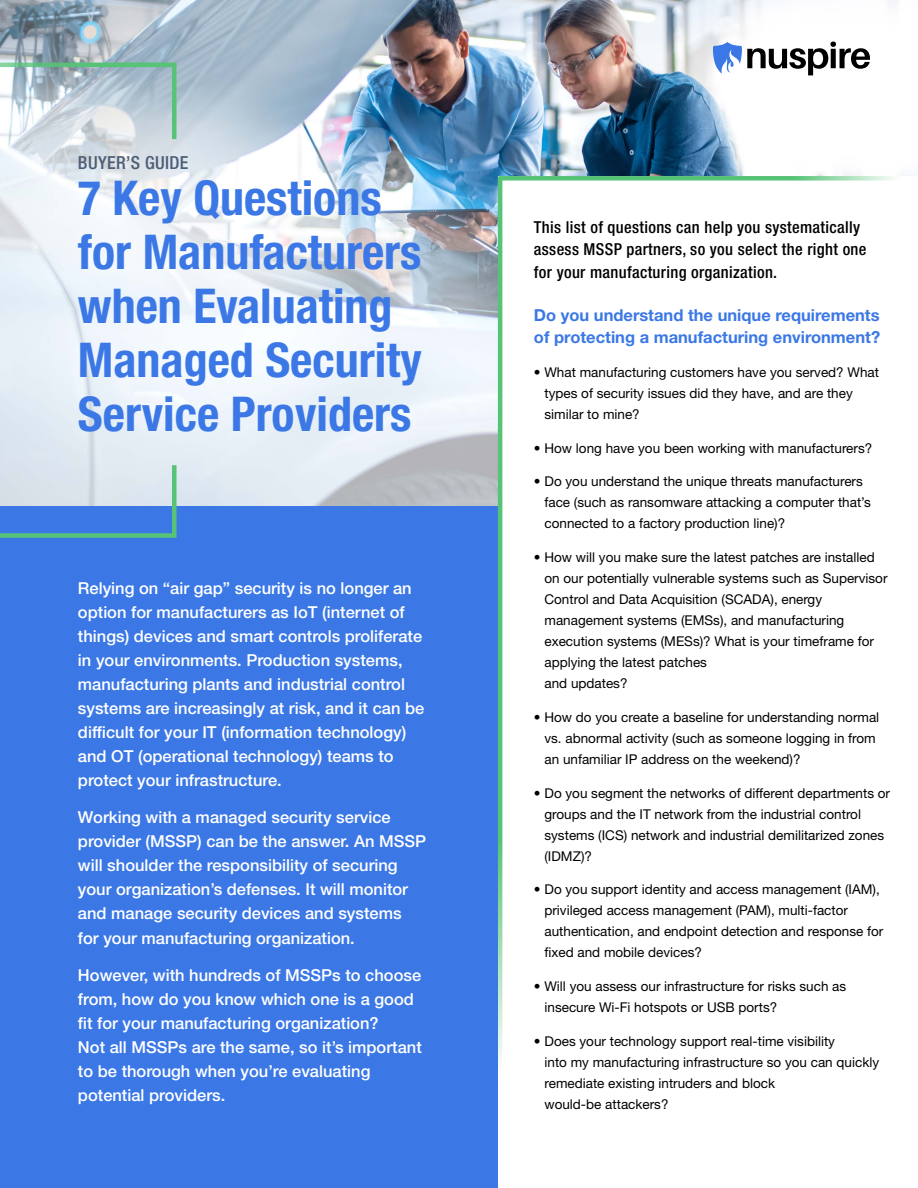
<style>
.page{position:relative;width:918px;height:1188px;background:#fff}
.page>*{position:absolute;margin:0;border:0;box-sizing:border-box;transform-origin:0 0}
.t1{font:700 condensed 48px/54px "Helvetica Neue LT Pro";color:#3b78e6}
.t2{font:500 condensed 18px "Helvetica Neue LT Pro";letter-spacing:.02em;color:#4a5e77}
.t3{font:500 16.5px/24px "Helvetica Neue LT Std";color:#fff}
.t4{font:500 condensed 16.5px/22.5px "Helvetica Neue LT Pro";letter-spacing:.02em;color:#000}
.t5{font:700 16.5px/22.5px "Helvetica Neue LT Std";color:#3b78e6}
.t6{font:13.5px/21px "Helvetica Neue LT Std";color:#000}
</style>
<div class="page">
<img style="left:0;top:0;width:916px;height:507px">
<div style="left:0;top:507px;width:918px;height:681px;background:#3b78e6"></div>
<svg style="left:713px;top:42px;width:157px;height:33px"></svg>
<div style="left:499px;top:177px;width:419px;height:1011px;background:#fff"></div>
<svg style="left:0;top:61px;width:178px;height:477px"></svg>
<svg style="left:498px;top:177px;width:4px;height:907px;background:#6ecb89"></svg>
<svg style="left:499px;top:176px;width:403px;height:5px;background:#7cd094"></svg>
<h2 class="t2" style="left:78px;top:152px;width:112px">BUYER’S GUIDE</h2>
<h1 class="t1" style="left:78px;top:171px;width:345px">7 Key Questions for Manufacturers when Evaluating<br>Managed Security<br>Service Providers</h1>
<p class="t3" style="left:78px;top:576px;width:348px">Relying on “air gap” security is no longer an option for manufacturers as IoT (internet of things) devices and smart controls proliferate in your environments. Production systems, manufacturing plants and industrial control systems are increasingly at risk, and it can be difficult for your IT (information technology) and OT (operational technology) teams to protect your infrastructure.</p>
<p class="t3" style="left:78px;top:805px;width:350px">Working with a managed security service provider (MSSP) can be the answer. An MSSP will shoulder the responsibility of securing your organization’s defenses. It will monitor and manage security devices and systems for your manufacturing organization.</p>
<p class="t3" style="left:78px;top:963px;width:345px">However, with hundreds of MSSPs to choose from, how do you know which one is a good fit for your manufacturing organization?<br>Not all MSSPs are the same, so it’s important to be thorough when you’re evaluating potential providers.</p>
<p class="t4" style="left:534px;top:215px;width:334px">This list of questions can help you systematically assess MSSP partners, so you select the right one for your manufacturing organization.</p>
<p class="t5" style="left:534px;top:303px;width:348px">Do you understand the unique requirements of protecting a manufacturing environment?</p>
<p class="t6" style="left:544px;top:361px;width:336px;text-indent:-11px">• What manufacturing customers have you served? What types of security issues did they have, and are they similar to mine?</p>
<p class="t6" style="left:534px;top:437px;width:340px">• How long have you been working with manufacturers?</p>
<p class="t6" style="left:544px;top:471px;width:328px;text-indent:-11px">• Do you understand the unique threats manufacturers face (such as ransomware attacking a computer that’s connected to a factory production line)?</p>
<p class="t6" style="left:544px;top:546px;width:345px;text-indent:-11px">• How will you make sure the latest patches are installed on our potentially vulnerable systems such as Supervisor Control and Data Acquisition (SCADA), energy management systems (EMSs), and manufacturing execution systems (MESs)? What is your timeframe for applying the latest patches<br>and updates?</p>
<p class="t6" style="left:544px;top:706px;width:336px;text-indent:-11px">• How do you create a baseline for understanding normal vs. abnormal activity (such as someone logging in from an unfamiliar IP address on the weekend)?</p>
<p class="t6" style="left:544px;top:782px;width:347px;text-indent:-11px">• Do you segment the networks of different departments or groups and the IT network from the industrial control systems (ICS) network and industrial demilitarized zones (IDMZ)?</p>
<p class="t6" style="left:544px;top:879px;width:340px;text-indent:-11px">• Do you support identity and access management (IAM), privileged access management (PAM), multi-factor authentication, and endpoint detection and response for fixed and mobile devices?</p>
<p class="t6" style="left:544px;top:976px;width:303px;text-indent:-11px">• Will you assess our infrastructure for risks such as insecure Wi-Fi hotspots or USB ports?</p>
<p class="t6" style="left:544px;top:1030px;width:336px;text-indent:-11px">• Does your technology support real-time visibility<br>into my manufacturing infrastructure so you can quickly remediate existing intruders and block<br>would-be attackers?</p>
</div>
